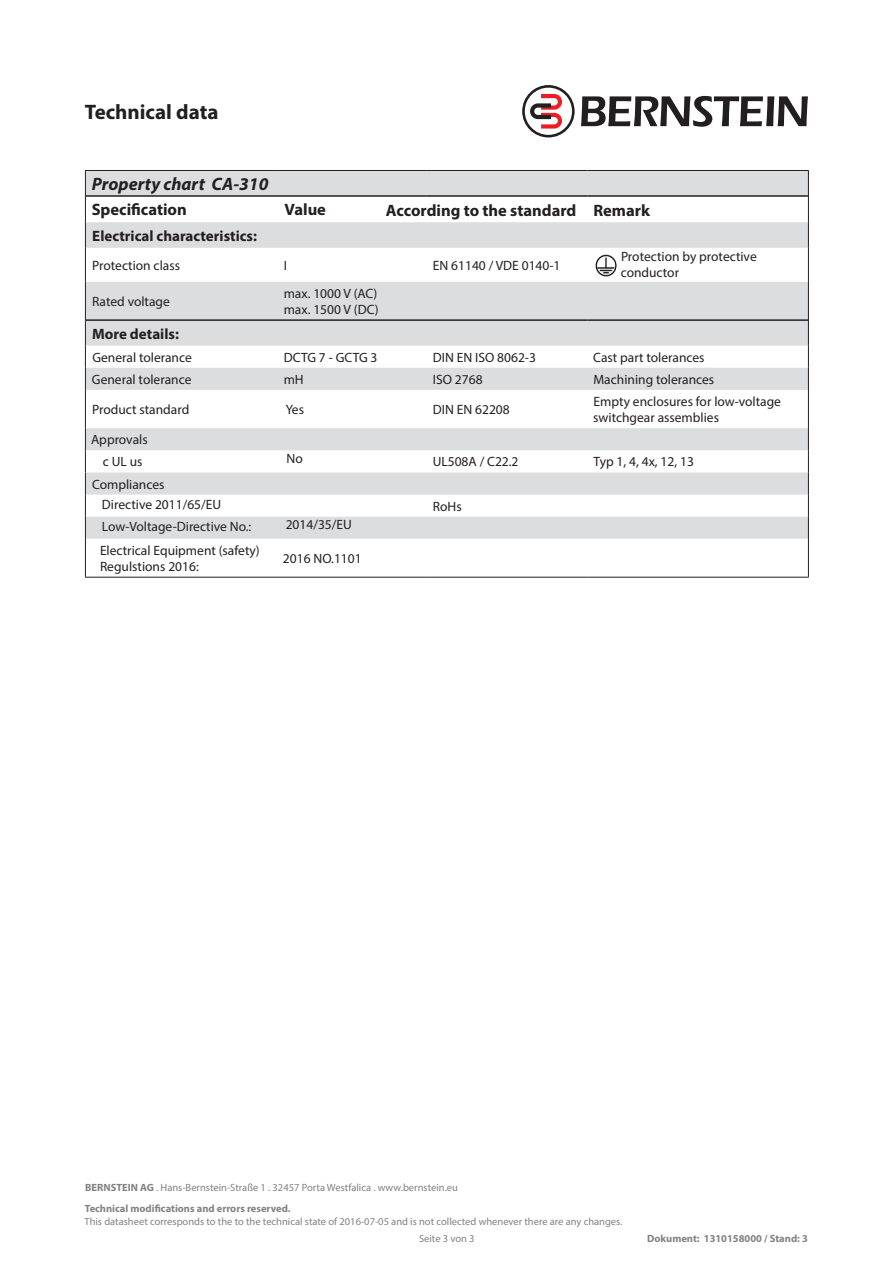
<style>
.page{position:relative;width:893px;height:1263px;background:#fff}
.page>*{position:absolute;margin:0;border:0;box-sizing:border-box;transform-origin:0 0}
.t1{font:700 21px "Myriad Pro";color:#231f20}
.t2{font:italic 700 18px "Myriad Pro";color:#231f20}
.t3{font:700 16.5px "Myriad Pro";color:#231f20}
.t4{font:700 15px "Myriad Pro";color:#231f20}
.t5{font:13.5px/16.2px "Myriad Pro";color:#231f20}
.t6{font:10.5px "Myriad Pro";color:#808285}
.t7{font:700 10.5px "Myriad Pro";color:#808285}
.s1{font-weight:700}
</style>
<div class="page">
<svg style="left:581px;top:96px;width:227px;height:31px"></svg>
<svg style="left:522px;top:85px;width:53px;height:52px"></svg>
<svg style="left:86px;top:171px;width:722px;height:257px"></svg>
<svg style="left:86px;top:222px;width:722px;height:97px;fill:#dcdddf"></svg>
<hr style="left:85px;top:170px;width:192px;height:1px;background:#231f20">
<hr style="left:277px;top:170px;width:149px;height:1px;background:#231f20">
<hr style="left:426px;top:170px;width:162px;height:1px;background:#231f20">
<hr style="left:588px;top:170px;width:221px;height:1px;background:#231f20">
<svg style="left:808px;top:171px;width:1px;height:77px"></svg>
<svg style="left:85px;top:171px;width:1px;height:77px"></svg>
<hr style="left:85px;top:248px;width:1px;height:34px;background:#231f20">
<hr style="left:808px;top:248px;width:1px;height:34px;background:#231f20">
<hr style="left:86px;top:195px;width:191px;height:2px;background:#231f20">
<hr style="left:277px;top:195px;width:149px;height:2px;background:#231f20">
<hr style="left:426px;top:195px;width:162px;height:2px;background:#231f20">
<hr style="left:588px;top:195px;width:220px;height:2px;background:#231f20">
<svg style="left:85px;top:320px;width:1px;height:70px"></svg>
<svg style="left:808px;top:320px;width:1px;height:70px"></svg>
<hr style="left:85px;top:390px;width:1px;height:38px;background:#231f20">
<hr style="left:808px;top:390px;width:1px;height:38px;background:#231f20">
<svg style="left:85px;top:428px;width:724px;height:149px"></svg>
<hr style="left:85px;top:539px;width:1px;height:38px;background:#231f20">
<hr style="left:808px;top:539px;width:1px;height:38px;background:#231f20">
<hr style="left:85px;top:282px;width:1px;height:38px;background:#231f20">
<hr style="left:808px;top:282px;width:1px;height:38px;background:#231f20">
<hr style="left:86px;top:319px;width:191px;height:2px;background:#231f20">
<hr style="left:277px;top:319px;width:149px;height:2px;background:#231f20">
<hr style="left:426px;top:319px;width:162px;height:2px;background:#231f20">
<hr style="left:588px;top:319px;width:220px;height:2px;background:#231f20">
<hr style="left:85px;top:577px;width:192px;height:1px;background:#231f20">
<hr style="left:277px;top:577px;width:149px;height:1px;background:#231f20">
<hr style="left:426px;top:577px;width:162px;height:1px;background:#231f20">
<hr style="left:588px;top:577px;width:221px;height:1px;background:#231f20">
<img style="left:591px;top:251px;width:29px;height:29px">
<p class="t1" style="left:85px;top:98px;width:135px">Technical data</p>
<p class="t2" style="left:92px;top:172px;width:178px">Property chart CA-310</p>
<p class="t3" style="left:92px;top:199px;width:97px">Specification</p>
<p class="t3" style="left:285px;top:199px;width:43px">Value</p>
<p class="t3" style="left:386px;top:199px;width:192px">According to the standard</p>
<p class="t3" style="left:593px;top:199px;width:58px">Remark</p>
<p class="t4" style="left:92px;top:226px;width:166px">Electrical characteristics:</p>
<p class="t5" style="left:92px;top:257px;width:89px">Protection class</p>
<p class="t5" style="left:621px;top:248px;width:137px">Protection by protective</p>
<p class="t5" style="left:621px;top:264px;width:60px">conductor</p>
<p class="t5" style="left:284px;top:257px;width:5px">I</p>
<p class="t5" style="left:433px;top:257px;width:129px">EN 61140 / VDE 0140-1</p>
<p class="t5" style="left:284px;top:285px;width:95px">max. 1000 V (AC)</p>
<p class="t5" style="left:284px;top:301px;width:96px">max. 1500 V (DC)</p>
<p class="t5" style="left:284px;top:349px;width:95px">DCTG 7 - GCTG 3</p>
<p class="t5" style="left:433px;top:349px;width:105px">DIN EN ISO 8062-3</p>
<p class="t5" style="left:284px;top:371px;width:22px">mH</p>
<p class="t5" style="left:433px;top:371px;width:51px">ISO 2768</p>
<p class="t5" style="left:433px;top:401px;width:78px">DIN EN 62208</p>
<p class="t5" style="left:92px;top:293px;width:79px">Rated voltage</p>
<p class="t4" style="left:92px;top:324px;width:88px">More details:</p>
<p class="t5" style="left:92px;top:349px;width:101px">General tolerance</p>
<p class="t5" style="left:593px;top:349px;width:113px">Cast part tolerances</p>
<p class="t5" style="left:92px;top:371px;width:101px">General tolerance</p>
<p class="t5" style="left:593px;top:371px;width:122px">Machining tolerances</p>
<p class="t5" style="left:92px;top:401px;width:99px">Product standard</p>
<p class="t5" style="left:593px;top:393px;width:189px">Empty enclosures for low-voltage switchgear assemblies</p>
<p class="t5" style="left:91px;top:431px;width:58px">Approvals</p>
<p class="t5" style="left:287px;top:450px;width:18px">No</p>
<p class="t5" style="left:286px;top:401px;width:20px">Yes</p>
<p class="t5" style="left:103px;top:454px;width:41px">c UL us</p>
<p class="t5" style="left:433px;top:454px;width:87px">UL508A / C22.2</p>
<p class="t5" style="left:594px;top:454px;width:102px">Typ 1, 4, 4x, 12, 13</p>
<p class="t5" style="left:433px;top:498px;width:30px">RoHs</p>
<p class="t5" style="left:100px;top:542px;width:161px">Electrical Equipment (safety)</p>
<p class="t5" style="left:100px;top:558px;width:100px">Regulstions 2016:</p>
<p class="t5" style="left:92px;top:476px;width:74px">Compliances</p>
<p class="t5" style="left:102px;top:496px;width:121px">Directive 2011/65/EU</p>
<p class="t5" style="left:102px;top:518px;width:151px">Low-Voltage-Directive No.:</p>
<p class="t5" style="left:286px;top:517px;width:68px">2014/35/EU</p>
<p class="t5" style="left:283px;top:550px;width:80px">2016 NO.1101</p>
<p class="t6" style="left:85px;top:1181px;width:374px"><span class="s1">BERNSTEIN AG</span> . Hans-Bernstein-Straße 1 . 32457 Porta Westfalica . www.bernstein.eu</p>
<p class="t7" style="left:85px;top:1201px;width:207px">Technical modifications and errors reserved.</p>
<p class="t6" style="left:85px;top:1214px;width:539px">This datasheet corresponds to the to the technical state of 2016-07-05 and is not collected whenever there are any changes.</p>
<p class="t6" style="left:419px;top:1232px;width:57px">Seite 3 von 3</p>
<p class="t7" style="left:647px;top:1231px;width:162px">Dokument: 1310158000 / Stand: 3</p>
</div>
